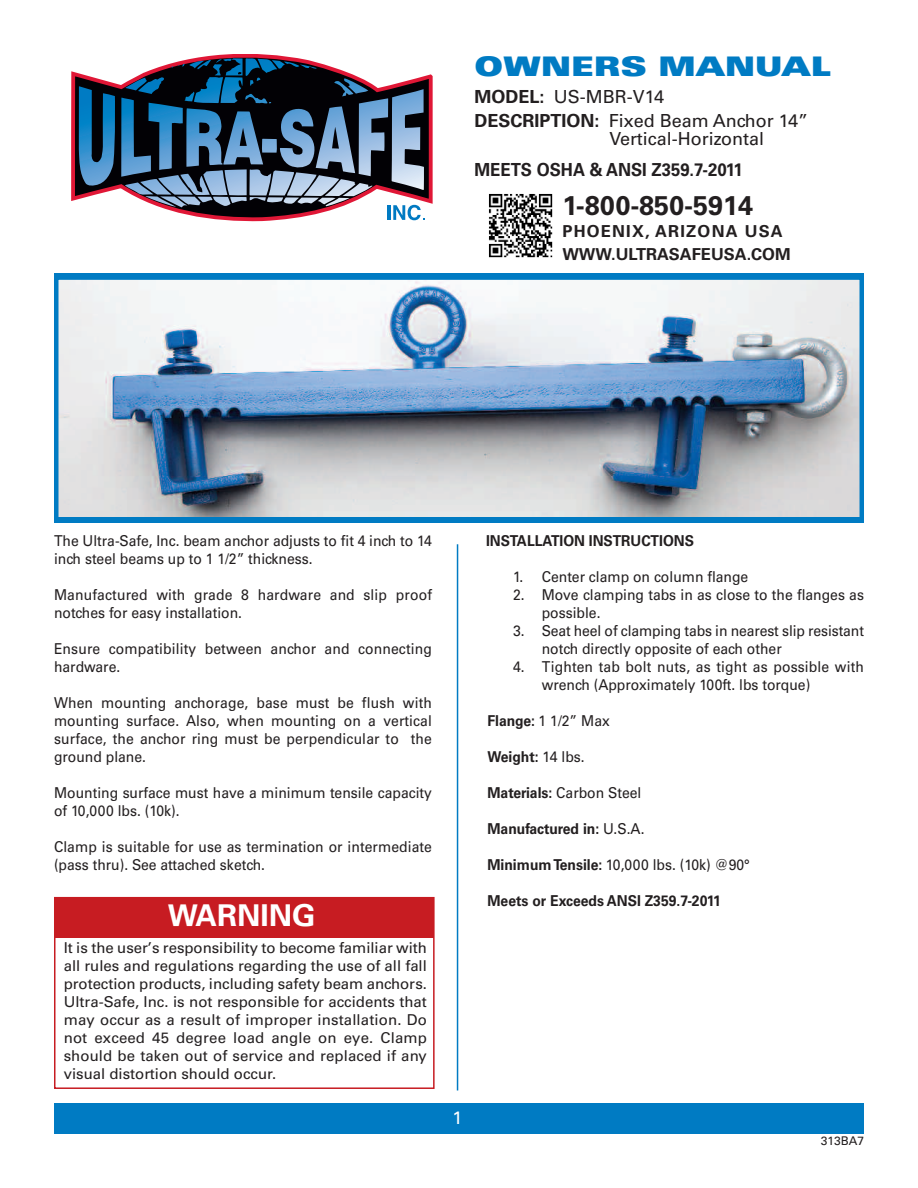
<style>
.page{position:relative;width:918px;height:1188px;background:#fff}
.page>*{position:absolute;margin:0;border:0;box-sizing:border-box;transform-origin:0 0}
.t1{font:700 30px "Univers";color:#fff}
.t2{font:700 27px "Univers";color:#231f20}
.t3{font:900 expanded 27px "Univers";color:#007bc3}
.t4{font:18px/24px "Univers";color:#231f20}
.t5{font:700 18px "Univers";color:#231f20;scale:.93 1}
.t6{font:18px "Univers";color:#fff}
.t7{font:700 16.5px/22.5px "Univers";color:#231f20}
.t8{font:15px/18px "Univers";color:#231f20;scale:.93 1}
.t9{font:15px/18px "Univers";color:#231f20;text-align:justify}
.t10{font:700 15px "Univers";color:#231f20;scale:.93 1}
.t11{font:12px "Univers";color:#231f20}
.s1{font-weight:700}
.s2{font-weight:400}
</style>
<div class="page">
<svg style="left:71px;top:54px;width:362px;height:168px"></svg>
<svg style="left:79px;top:58px;width:345px;height:162px;background:#59697f"></svg>
<div style="left:54px;top:1103px;width:810px;height:30px;background:#007bc3"></div>
<img style="left:59px;top:280px;width:800px;height:237px">
<div style="left:54px;top:275px;width:810px;height:247px;border:4px solid #007bc3"></div>
<div style="left:54px;top:518px;width:810px;height:5px;background:#007bc3"></div>
<div style="left:54px;top:273px;width:810px;height:5px;background:#007bc3"></div>
<hr style="left:457px;top:544px;width:1px;height:547px;background:#007bc3">
<div style="left:54px;top:897px;width:381px;height:192px;border:2px solid #c71c22"></div>
<div style="left:54px;top:898px;width:379px;height:40px;background:#c71c22"></div>
<img style="left:489px;top:194px;width:64px;height:64px">
<h2 class="t3" style="left:474px;top:56px;width:358px">OWNERS MANUAL</h2>
<p class="t4" style="left:474px;top:86px;width:335px"><span class="s1">MODEL:</span> US-MBR-V14<br><span class="s1">DESCRIPTION:</span> Fixed Beam Anchor 14”</p>
<p class="t4" style="left:610px;top:128px;width:156px">Vertical-Horizontal</p>
<p class="t5" style="left:475px;top:163px;width:290px">MEETS OSHA &amp; ANSI Z359.7-2011</p>
<h2 class="t2" style="left:562px;top:195px;width:192px">1-800-850-5914</h2>
<p class="t7" style="left:562px;top:221px;width:230px">PHOENIX, ARIZONA USA<br>WWW.ULTRASAFEUSA.COM</p>
<p class="t8" style="left:54px;top:533px;width:408px">The Ultra-Safe, Inc. beam anchor adjusts to fit 4 inch to 14 inch steel beams up to 1 1/2” thickness.</p>
<p class="t8" style="left:54px;top:587px;width:408px">Manufactured with grade 8 hardware and slip proof notches for easy installation.</p>
<p class="t8" style="left:54px;top:641px;width:408px">Ensure compatibility between anchor and connecting hardware.</p>
<p class="t8" style="left:54px;top:695px;width:408px;text-align:justify">When mounting anchorage, base must be flush with mounting surface. Also, when mounting on a vertical surface, the anchor ring must be perpendicular to the ground plane.</p>
<p class="t8" style="left:54px;top:785px;width:408px">Mounting surface must have a minimum tensile capacity of 10,000 lbs. (10k).</p>
<p class="t8" style="left:54px;top:839px;width:408px">Clamp is suitable for use as termination or intermediate (pass thru). See attached sketch.</p>
<h1 class="t1" style="left:168px;top:904px;width:149px">WARNING</h1>
<p class="t9" style="left:64px;top:940px;width:365px">It is the user’s responsibility to become familiar with all rules and regulations regarding the use of all fall protection products, including safety beam anchors.<br>Ultra-Safe, Inc. is not responsible for accidents that may occur as a result of improper installation. Do not exceed 45 degree load angle on eye. Clamp should be taken out of service and replaced if any visual distortion should occur.</p>
<p class="t6" style="left:453px;top:1111px;width:12px">1</p>
<p class="t10" style="left:486px;top:535px;width:225px">INSTALLATION INSTRUCTIONS</p>
<p class="t8" style="left:513px;top:569px;width:255px">1. Center clamp on column flange</p>
<p class="t8" style="left:542px;top:587px;width:348px;text-indent:-29px">2. Move clamping tabs in as close to the flanges as possible.</p>
<p class="t8" style="left:542px;top:623px;width:348px;text-indent:-29px">3. Seat heel of clamping tabs in nearest slip resistant notch directly opposite of each other</p>
<p class="t8" style="left:542px;top:659px;width:348px;text-indent:-29px">4. Tighten tab bolt nuts, as tight as possible with wrench (Approximately 100ft. lbs torque)</p>
<p class="t8" style="left:487px;top:713px;width:133px"><span class="s1">Flange:</span> 1 1/2” Max</p>
<p class="t10" style="left:487px;top:751px;width:106px">Weight: <span class="s2">14 lbs.</span></p>
<p class="t8" style="left:487px;top:785px;width:167px"><span class="s1">Materials:</span> Carbon Steel</p>
<p class="t10" style="left:487px;top:823px;width:170px">Manufactured in: <span class="s2">U.S.A.</span></p>
<p class="t8" style="left:487px;top:857px;width:284px"><span class="s1">MinimumTensile:</span> 10,000 lbs. (10k) @90°</p>
<p class="t10" style="left:487px;top:895px;width:253px">Meets or Exceeds ANSI Z359.7-2011</p>
<p class="t11" style="left:821px;top:1137px;width:45px">313BA7</p>
</div>
